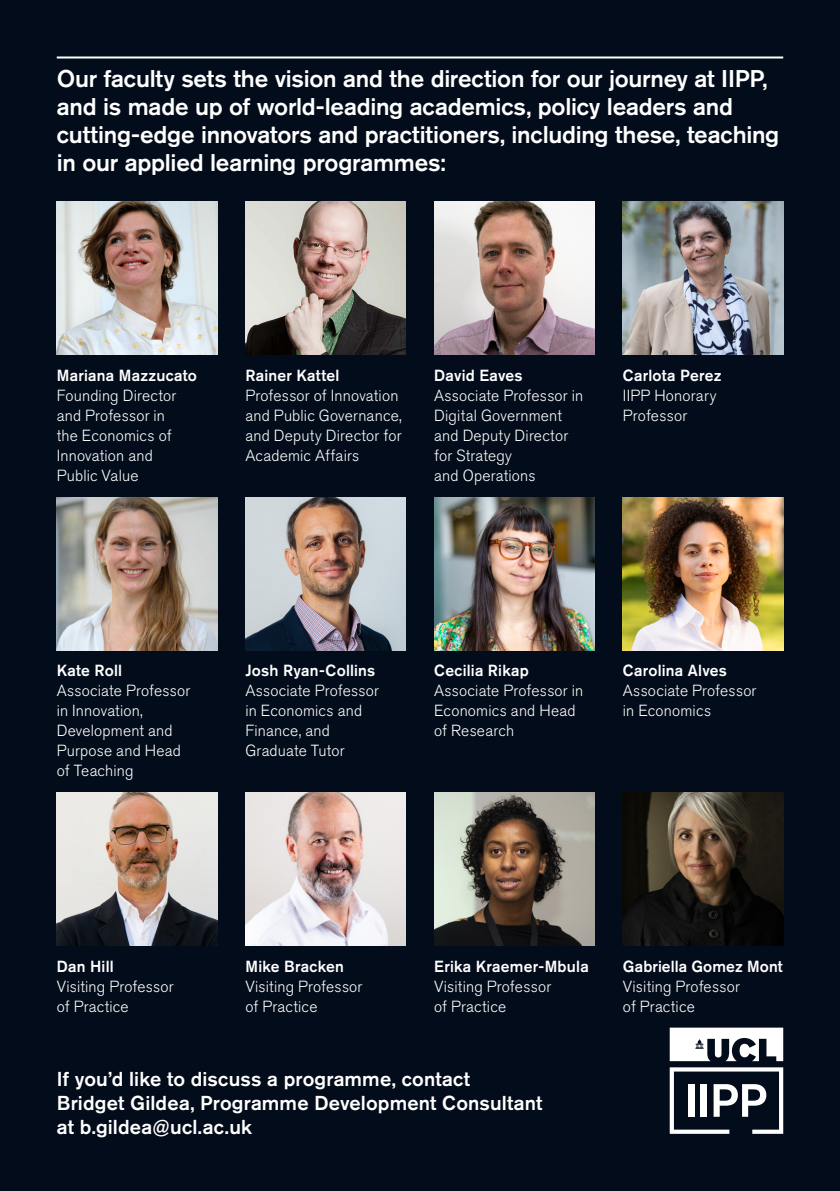
<style>
.page{position:relative;width:840px;height:1191px;background:#fff}
.page>*{position:absolute;margin:0;border:0;box-sizing:border-box;transform-origin:0 0}
.IIPP__Heading_3_hang_line{font:500 24px/28px "Akzidenz Grotesk Pro";letter-spacing:-.01em;color:#fff}
.t1{font:500 20px/24px "Akzidenz Grotesk Pro";letter-spacing:.005em;color:#fff}
.IIPP__Captions{font:300 16px/20px "Akzidenz Grotesk Pro";letter-spacing:.015em;color:#fff}
.IIPP__Captions-2{font:500 16px "Akzidenz Grotesk Pro";letter-spacing:.015em;color:#fff}
</style>
<div class="page">
<div style="left:0;top:0;width:839px;height:1191px;background:#030c1a"></div>
<svg style="left:669px;top:1027px;width:113px;height:34px"></svg>
<svg style="left:669px;top:1067px;width:113px;height:66px"></svg>
<img style="left:434px;top:201px;width:160px;height:153px">
<img style="left:57px;top:201px;width:160px;height:153px">
<img style="left:245px;top:201px;width:160px;height:153px">
<img style="left:434px;top:497px;width:160px;height:153px">
<img style="left:245px;top:497px;width:160px;height:153px">
<img style="left:245px;top:792px;width:160px;height:154px">
<hr style="left:57px;top:56px;width:725px;height:2px;background:#fff">
<img style="left:622px;top:201px;width:160px;height:153px">
<img style="left:57px;top:497px;width:160px;height:153px">
<img style="left:622px;top:497px;width:160px;height:153px">
<img style="left:57px;top:792px;width:160px;height:154px">
<img style="left:434px;top:792px;width:160px;height:154px">
<img style="left:622px;top:792px;width:160px;height:154px">
<p class="IIPP__Heading_3_hang_line" style="left:57px;top:64px;width:723px">Our faculty sets the vision and the direction for our journey at IIPP, and is made up of world-leading academics, policy leaders and cutting-edge innovators and practitioners, including these, teaching in our applied learning programmes:</p>
<p class="IIPP__Captions-2" style="left:57px;top:364px;width:142px">Mariana Mazzucato</p>
<p class="IIPP__Captions" style="left:57px;top:385px;width:121px">Founding Director and Professor in the Economics of<br>Innovation and<br>Public Value</p>
<p class="IIPP__Captions-2" style="left:245px;top:364px;width:95px">Rainer Kattel</p>
<p class="IIPP__Captions" style="left:245px;top:385px;width:158px">Professor of Innovation and Public Governance, and Deputy Director for<br>Academic Affairs</p>
<p class="IIPP__Captions-2" style="left:434px;top:364px;width:90px">David Eaves</p>
<p class="IIPP__Captions" style="left:434px;top:385px;width:150px">Associate Professor in<br>Digital Government and Deputy Director for Strategy<br>and Operations</p>
<p class="IIPP__Captions-2" style="left:622px;top:364px;width:100px">Carlota Perez</p>
<p class="IIPP__Captions" style="left:622px;top:385px;width:95px">IIPP Honorary<br>Professor</p>
<p class="IIPP__Captions-2" style="left:57px;top:660px;width:67px">Kate Roll</p>
<p class="IIPP__Captions" style="left:57px;top:681px;width:135px">Associate Professor in Innovation,<br>Development and<br>Purpose and Head of Teaching</p>
<p class="IIPP__Captions-2" style="left:245px;top:660px;width:131px">Josh Ryan-Collins</p>
<p class="IIPP__Captions" style="left:245px;top:681px;width:135px">Associate Professor in Economics and<br>Finance, and<br>Graduate Tutor</p>
<p class="IIPP__Captions-2" style="left:434px;top:660px;width:96px">Cecilia Rikap</p>
<p class="IIPP__Captions" style="left:434px;top:681px;width:150px">Associate Professor in<br>Economics and Head of Research</p>
<p class="IIPP__Captions-2" style="left:622px;top:660px;width:105px">Carolina Alves</p>
<p class="IIPP__Captions" style="left:622px;top:681px;width:135px">Associate Professor in Economics</p>
<p class="IIPP__Captions-2" style="left:57px;top:956px;width:58px">Dan Hill</p>
<p class="IIPP__Captions" style="left:57px;top:976px;width:118px">Visiting Professor of Practice</p>
<p class="IIPP__Captions-2" style="left:245px;top:956px;width:100px">Mike Bracken</p>
<p class="IIPP__Captions" style="left:245px;top:976px;width:118px">Visiting Professor of Practice</p>
<p class="IIPP__Captions-2" style="left:434px;top:956px;width:156px">Erika Kraemer-Mbula</p>
<p class="IIPP__Captions" style="left:434px;top:976px;width:118px">Visiting Professor of Practice</p>
<p class="t1" style="left:57px;top:1066px;width:487px">If you’d like to discuss a programme, contact<br>Bridget Gildea, Programme Development Consultant at b.gildea@ucl.ac.uk</p>
<p class="IIPP__Captions-2" style="left:622px;top:956px;width:161px">Gabriella Gomez Mont</p>
<p class="IIPP__Captions" style="left:622px;top:976px;width:118px">Visiting Professor of Practice</p>
</div>
